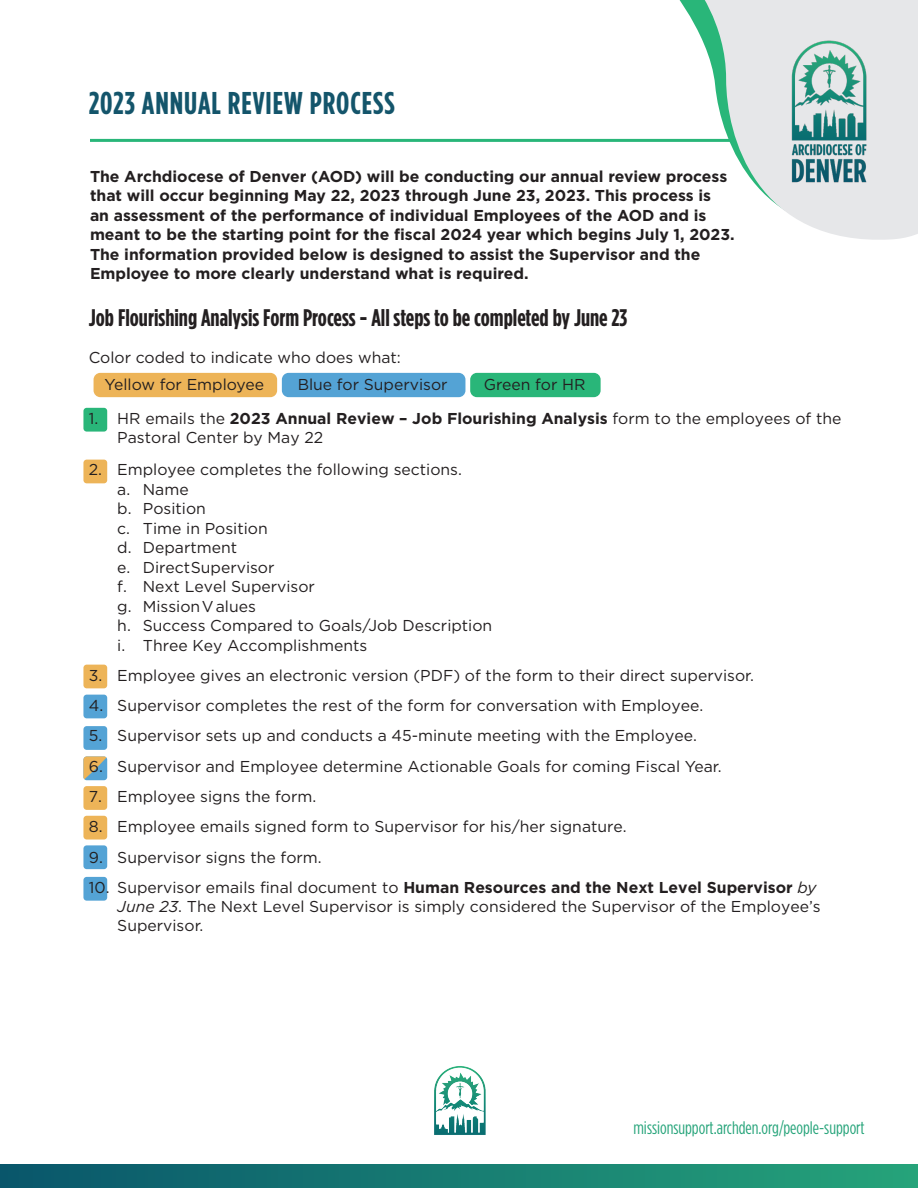
<style>
.page{position:relative;width:918px;height:1188px;background:#fff}
.page>*{position:absolute;margin:0;border:0;box-sizing:border-box;transform-origin:0 0}
.t1{font:700 31.5px "Gotham Condensed";letter-spacing:.03em;color:#14556b}
.t2{font:700 24px "Gotham Condensed";color:#231f20}
.t3{font:18px "Gotham Condensed";color:#26a47a}
.t4{font:15.75px/19.5px "Gotham";color:#231f20}
.t5{font:700 15.75px/19.5px "Gotham";color:#231f20}
.s1{font-weight:700}
.s2{font-style:italic}
</style>
<div class="page">
<div style="left:0;top:1164px;width:918px;height:24px;background:linear-gradient(to right,#09566b,#26a47a)"></div>
<img style="left:434px;top:1066px;width:52px;height:69px">
<div style="left:83px;top:756px;width:24px;height:24px;background:#54a3d5;border-radius:3px"></div>
<div style="left:83px;top:877px;width:24px;height:24px;background:#54a3d5;border-radius:3px"></div>
<div style="left:83px;top:408px;width:24px;height:24px;background:#29b679;border-radius:3px"></div>
<div style="left:83px;top:460px;width:24px;height:23px;background:#edb458;border-radius:3px"></div>
<div style="left:83px;top:665px;width:24px;height:23px;background:#edb458;border-radius:3px"></div>
<div style="left:83px;top:786px;width:24px;height:24px;background:#edb458;border-radius:3px"></div>
<svg style="left:83px;top:756px;width:23px;height:23px"></svg>
<div style="left:83px;top:816px;width:24px;height:24px;background:#edb458;border-radius:3px"></div>
<div style="left:83px;top:695px;width:24px;height:23px;background:#54a3d5;border-radius:3px"></div>
<div style="left:83px;top:845px;width:24px;height:24px;background:#54a3d5;border-radius:3px"></div>
<div style="left:83px;top:726px;width:24px;height:24px;background:#54a3d5;border-radius:3px"></div>
<div style="left:94px;top:373px;width:183px;height:24px;background:#edb458;border-radius:7px"></div>
<div style="left:282px;top:373px;width:183px;height:24px;background:#54a3d5;border-radius:7px"></div>
<div style="left:470px;top:373px;width:131px;height:24px;background:#29b679;border-radius:7px"></div>
<hr style="left:90px;top:139px;width:774px;height:3px;background:#29b679">
<svg style="left:693px;top:0;width:225px;height:240px;fill:#e6e7e9"></svg>
<img style="left:785px;top:32px;width:88px;height:157px">
<p class="t1" style="left:89px;top:84px;width:307px">2023 ANNUAL REVIEW PROCESS</p>
<p class="t5" style="left:90px;top:166px;width:646px">The Archdiocese of Denver (AOD) will be conducting our annual review process that will occur beginning May 22, 2023 through June 23, 2023. This process is<br>an assessment of the performance of individual Employees of the AOD and is meant to be the starting point for the fiscal 2024 year which begins July 1, 2023.<br>The information provided below is designed to assist the Supervisor and the Employee to more clearly understand what is required.</p>
<p class="t2" style="left:89px;top:303px;width:540px">Job Flourishing Analysis Form Process - All steps to be completed by June 23</p>
<p class="t4" style="left:89px;top:347px;width:314px">Color coded to indicate who does what:</p>
<p class="t4" style="left:105px;top:374px;width:161px">Yellow for Employee</p>
<p class="t4" style="left:298px;top:374px;width:151px">Blue for Supervisor</p>
<p class="t4" style="left:484px;top:374px;width:103px">Green for HR</p>
<p class="t4" style="left:117px;top:409px;width:726px;text-indent:-29px">1. HR emails the <span class="s1">2023 Annual Review – Job Flourishing Analysis</span> form to the employees of the<br>Pastoral Center by May 22</p>
<p class="t4" style="left:117px;top:460px;width:376px;text-indent:-29px">2. Employee completes the following sections.<br>a. Name<br>b. Position<br>c. Time in Position<br>d. Department<br>e. Direct Supervisor<br>f. Next Level Supervisor<br>g. Mission Values<br>h. Success Compared to Goals/Job Description i. Three Key Accomplishments</p>
<p class="t4" style="left:89px;top:666px;width:667px">3. Employee gives an electronic version (PDF) of the form to their direct supervisor.</p>
<p class="t4" style="left:89px;top:696px;width:616px">4. Supervisor completes the rest of the form for conversation with Employee.</p>
<p class="t4" style="left:89px;top:726px;width:610px">5. Supervisor sets up and conducts a 45-minute meeting with the Employee.</p>
<p class="t4" style="left:89px;top:757px;width:634px">6. Supervisor and Employee determine Actionable Goals for coming Fiscal Year.</p>
<p class="t4" style="left:89px;top:787px;width:229px">7. Employee signs the form.</p>
<p class="t4" style="left:89px;top:817px;width:539px">8. Employee emails signed form to Supervisor for his/her signature.</p>
<p class="t4" style="left:89px;top:847px;width:234px">9. Supervisor signs the form.</p>
<p class="t4" style="left:117px;top:877px;width:705px;text-indent:-28px">10. Supervisor emails final document to <span class="s1">Human Resources and the Next Level Supervisor</span> <span class="s2">by<br>June 23</span>. The Next Level Supervisor is simply considered the Supervisor of the Employee’s<br>Supervisor.</p>
<p class="t3" style="left:633px;top:1117px;width:233px">missionsupport.archden.org/people-support</p>
</div>
